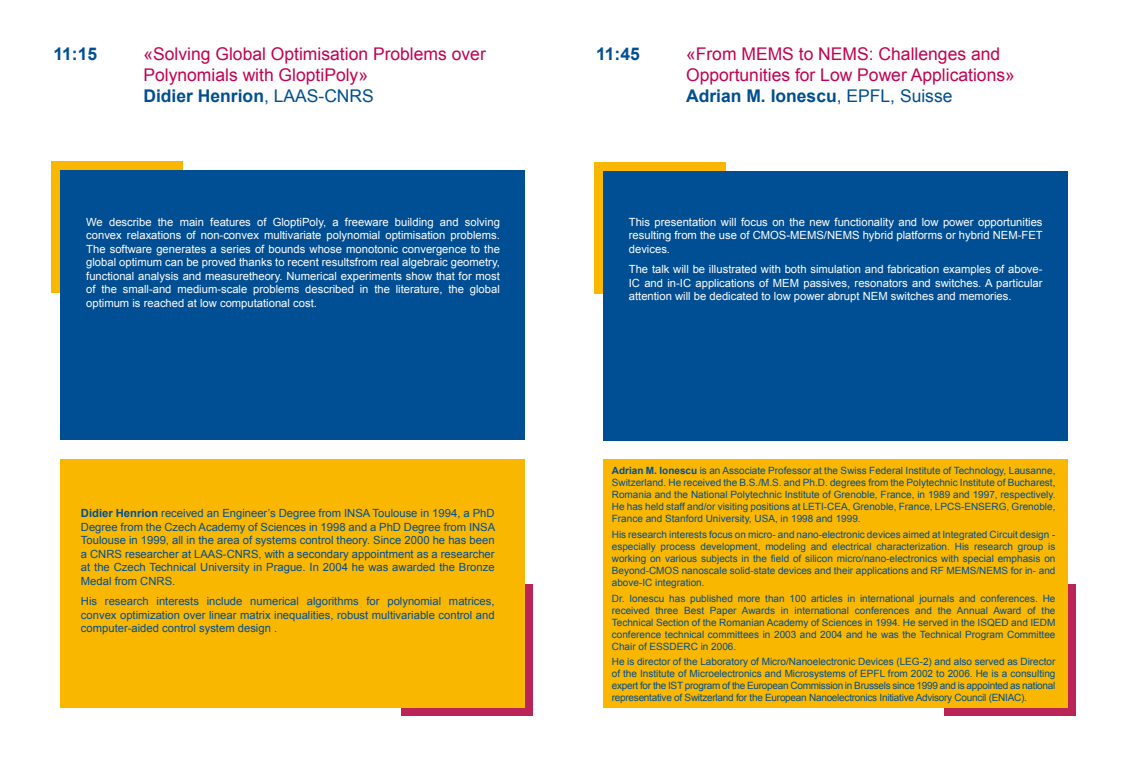
<style>
.page{position:relative;width:1134px;height:780px;background:#fff}
.page>*{position:absolute;margin:0;border:0;box-sizing:border-box;transform-origin:0 0}
.t1{font:17.5px "Arial";color:#c5004f}
.t2{font:700 17.5px "Arial";color:#004e93}
.t3{font:11.25px/13.5px "Arial";color:#fff;text-align:justify}
.t4{font:11.25px/13.5px "Arial";color:#004e93;text-align:justify}
.t5{font:10px/12px "Arial";color:#004e93;text-align:justify}
.s1{font-weight:400}
.s2{font-weight:700}
</style>
<div class="page">
<div style="left:52px;top:162px;width:131px;height:131px;background:#f9b700"></div>
<div style="left:402px;top:584px;width:131px;height:131px;background:#ba2457"></div>
<div style="left:61px;top:459px;width:464px;height:248px;background:#f9b700"></div>
<div style="left:61px;top:171px;width:464px;height:269px;background:#004e93"></div>
<div style="left:594px;top:162px;width:131px;height:131px;background:#f9b700"></div>
<div style="left:944px;top:584px;width:131px;height:131px;background:#ba2457"></div>
<div style="left:603px;top:459px;width:464px;height:248px;background:#f9b700"></div>
<div style="left:603px;top:171px;width:464px;height:269px;background:#004e93"></div>
<p class="t2" style="left:53px;top:44px;width:45px">11:15</p>
<p class="t1" style="left:143px;top:44px;width:344px">«Solving Global Optimisation Problems over</p>
<p class="t1" style="left:143px;top:65px;width:226px">Polynomials with GloptiPoly»</p>
<p class="t2" style="left:143px;top:86px;width:232px">Didier Henrion<span class="s1">, LAAS-CNRS</span></p>
<p class="t3" style="left:86px;top:215px;width:415px">We describe the main features of GloptiPoly, a freeware building and solving convex relaxations of non-convex multivariate polynomial optimisation problems.<br>The software generates a series of bounds whose monotonic convergence to the global optimum can be proved thanks to recent resultsfrom real algebraic geometry, functional analysis and measuretheory. Numerical experiments show that for most of the small-and medium-scale problems described in the literature, the global optimum is reached at low computational cost.</p>
<p class="t4" style="left:81px;top:506px;width:416px"><span class="s2">Didier Henrion</span> received an Engineer’s Degree from INSA Toulouse in 1994, a PhD Degree from the Czech Academy of Sciences in 1998 and a PhD Degree from INSA Toulouse in 1999, all in the area of systems control theory. Since 2000 he has been a CNRS researcher at LAAS-CNRS, with a secondary appointment as a researcher at the Czech Technical University in Prague. In 2004 he was awarded the Bronze Medal from CNRS.</p>
<p class="t4" style="left:81px;top:594px;width:415px">His research interests include numerical algorithms for polynomial matrices, convex optimization over linear matrix inequalities, robust multivariable control and computer-aided control system design .</p>
<p class="t2" style="left:596px;top:44px;width:45px">11:45</p>
<p class="t1" style="left:686px;top:44px;width:316px">«From MEMS to NEMS: Challenges and</p>
<p class="t1" style="left:686px;top:65px;width:330px">Opportunities for Low Power Applications»</p>
<p class="t2" style="left:686px;top:86px;width:268px">Adrian M. Ionescu<span class="s1">, EPFL, Suisse</span></p>
<p class="t3" style="left:629px;top:215px;width:415px">This presentation will focus on the new functionality and low power opportunities resulting from the use of CMOS-MEMS/NEMS hybrid platforms or hybrid NEM-FET devices.</p>
<p class="t3" style="left:629px;top:263px;width:415px">The talk will be illustrated with both simulation and fabrication examples of above-IC and in-IC applications of MEM passives, resonators and switches. A particular attention will be dedicated to low power abrupt NEM switches and memories.</p>
<p class="t5" style="left:612px;top:465px;width:445px"><span class="s2">Adrian M. Ionescu</span> is an Associate Professor at the Swiss Federal Institute of Technology, Lausanne, Switzerland. He received the B.S./M.S. and Ph.D. degrees from the Polytechnic Institute of Bucharest, Romania and the National Polytechnic Institute of Grenoble, France, in 1989 and 1997, respectively.<br>He has held staff and/or visiting positions at LETI-CEA, Grenoble, France, LPCS-ENSERG, Grenoble, France and Stanford University, USA, in 1998 and 1999.</p>
<p class="t5" style="left:612px;top:528px;width:445px">His research interests focus on micro- and nano-electronic devices aimed at Integrated Circuit design - especially process development, modeling and electrical characterization. His research group is working on various subjects in the field of silicon micro/nano-electronics with special emphasis on Beyond-CMOS nanoscale solid-state devices and their applications and RF MEMS/NEMS for in- and above-IC integration.</p>
<p class="t5" style="left:612px;top:592px;width:445px">Dr. Ionescu has published more than 100 articles in international journals and conferences. He received three Best Paper Awards in international conferences and the Annual Award of the Technical Section of the Romanian Academy of Sciences in 1994. He served in the ISQED and IEDM conference technical committees in 2003 and 2004 and he was the Technical Program Committee Chair of ESSDERC in 2006.</p>
<p class="t5" style="left:612px;top:655px;width:445px">He is director of the Laboratory of Micro/Nanoelectronic Devices (LEG-2) and also served as Director of the Institute of Microelectronics and Microsystems of EPFL from 2002 to 2006. He is a consulting expert for the IST program of the European Commission in Brussels since 1999 and is appointed as national representative of Switzerland for the European Nanoelectronics Initiative Advisory Council (ENIAC).</p>
</div>
